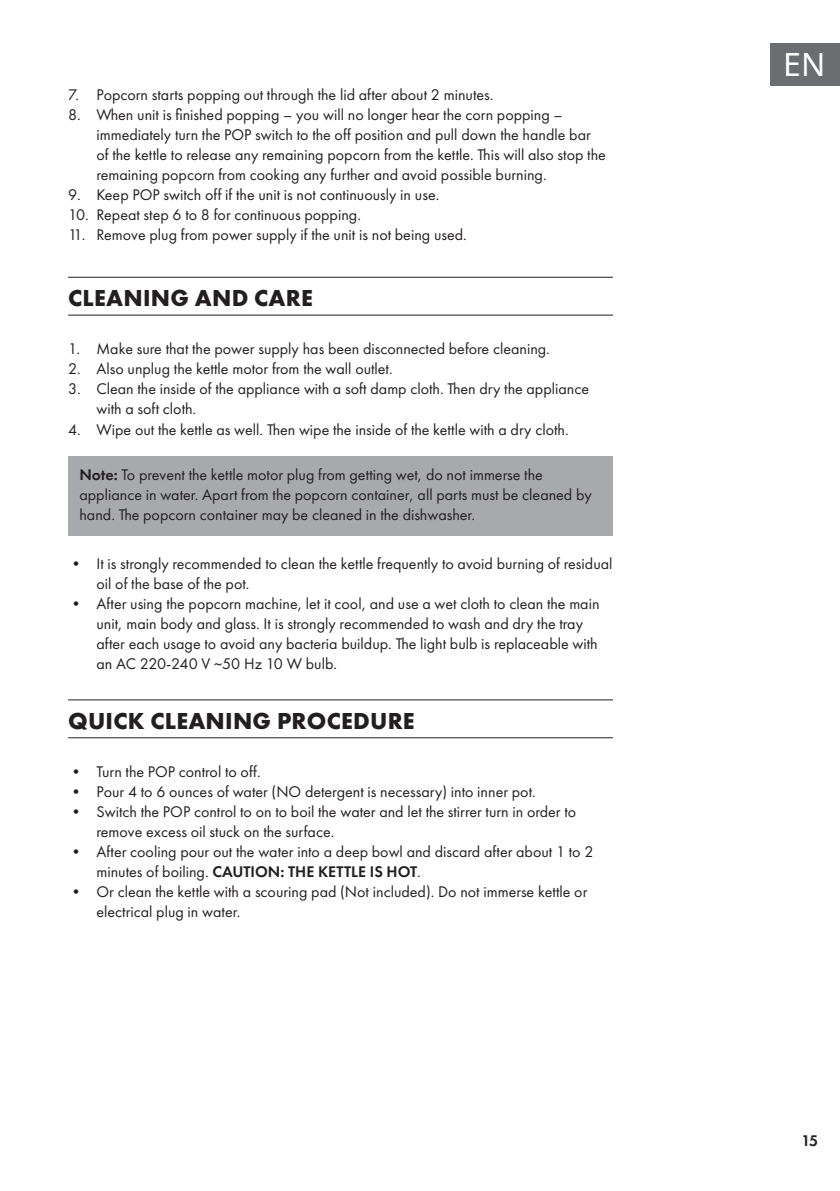
<style>
.page{position:relative;width:840px;height:1191px;background:#fff}
.page>*{position:absolute;margin:0;border:0;box-sizing:border-box;transform-origin:0 0}
.t1{font:32px "Noto Sans";color:#fff}
.t2{font:700 24px "Futura PTW08";letter-spacing:.01em;color:#231f20}
.t3{font:16px/20px "Futura PTW08";color:#231f20}
.t4{font:600 16px "Futura PTW08";color:#231f20}
.s1{font-weight:600}
</style>
<div class="page">
<div style="left:770px;top:43px;width:69px;height:42px;background:#6c6d70"></div>
<hr style="left:68px;top:277px;width:544px;height:1px;background:#231f20">
<hr style="left:68px;top:314px;width:544px;height:1px;background:#231f20">
<div style="left:68px;top:456px;width:544px;height:79px;background:#a8a9ad"></div>
<hr style="left:68px;top:699px;width:544px;height:1px;background:#231f20">
<hr style="left:68px;top:737px;width:544px;height:1px;background:#231f20">
<p class="t3" style="left:68px;top:84px;width:426px">7. Popcorn starts popping out through the lid after about 2 minutes.</p>
<p class="t3" style="left:96px;top:104px;width:510px;text-indent:-28px">8. When unit is finished popping – you will no longer hear the corn popping – immediately turn the POP switch to the off position and pull down the handle bar of the kettle to release any remaining popcorn from the kettle. This will also stop the remaining popcorn from cooking any further and avoid possible burning.</p>
<p class="t3" style="left:68px;top:184px;width:372px">9. Keep POP switch off if the unit is not continuously in use.</p>
<p class="t3" style="left:68px;top:204px;width:294px">10. Repeat step 6 to 8 for continuous popping.</p>
<p class="t3" style="left:68px;top:224px;width:400px">11. Remove plug from power supply if the unit is not being used.</p>
<h2 class="t2" style="left:68px;top:282px;width:246px">CLEANING AND CARE</h2>
<p class="t3" style="left:68px;top:339px;width:483px">1. Make sure that the power supply has been disconnected before cleaning.</p>
<p class="t3" style="left:68px;top:359px;width:326px">2. Also unplug the kettle motor from the wall outlet.</p>
<p class="t3" style="left:96px;top:379px;width:494px;text-indent:-28px">3. Clean the inside of the appliance with a soft damp cloth. Then dry the appliance with a soft cloth.</p>
<p class="t3" style="left:68px;top:419px;width:502px">4. Wipe out the kettle as well. Then wipe the inside of the kettle with a dry cloth.</p>
<p class="t3" style="left:79px;top:465px;width:513px"><span class="s1">Note:</span> To prevent the kettle motor plug from getting wet, do not immerse the appliance in water. Apart from the popcorn container, all parts must be cleaned by hand. The popcorn container may be cleaned in the dishwasher.</p>
<p class="t3" style="left:96px;top:553px;width:517px;text-indent:-28px">• It is strongly recommended to clean the kettle frequently to avoid burning of residual oil of the base of the pot.</p>
<p class="t3" style="left:96px;top:593px;width:504px;text-indent:-28px">• After using the popcorn machine, let it cool, and use a wet cloth to clean the main unit, main body and glass. It is strongly recommended to wash and dry the tray after each usage to avoid any bacteria buildup. The light bulb is replaceable with an AC 220-240 V ~50 Hz 10 W bulb.</p>
<h2 class="t2" style="left:68px;top:705px;width:348px">QUICK CLEANING PROCEDURE</h2>
<p class="t3" style="left:68px;top:761px;width:194px">• Turn the POP control to off.</p>
<p class="t3" style="left:68px;top:781px;width:469px">• Pour 4 to 6 ounces of water (NO detergent is necessary) into inner pot.</p>
<p class="t3" style="left:96px;top:801px;width:481px;text-indent:-28px">• Switch the POP control to on to boil the water and let the stirrer turn in order to remove excess oil stuck on the surface.</p>
<p class="t3" style="left:96px;top:841px;width:498px;text-indent:-28px">• After cooling pour out the water into a deep bowl and discard after about 1 to 2 minutes of boiling. <span class="s1">CAUTION: THE KETTLE IS HOT</span>.</p>
<p class="t3" style="left:96px;top:881px;width:492px;text-indent:-28px">• Or clean the kettle with a scouring pad (Not included). Do not immerse kettle or electrical plug in water.</p>
<h1 class="t1" style="left:782px;top:42px;width:44px">EN</h1>
<p class="t4" style="left:801px;top:1130px;width:18px">15</p>
</div>
